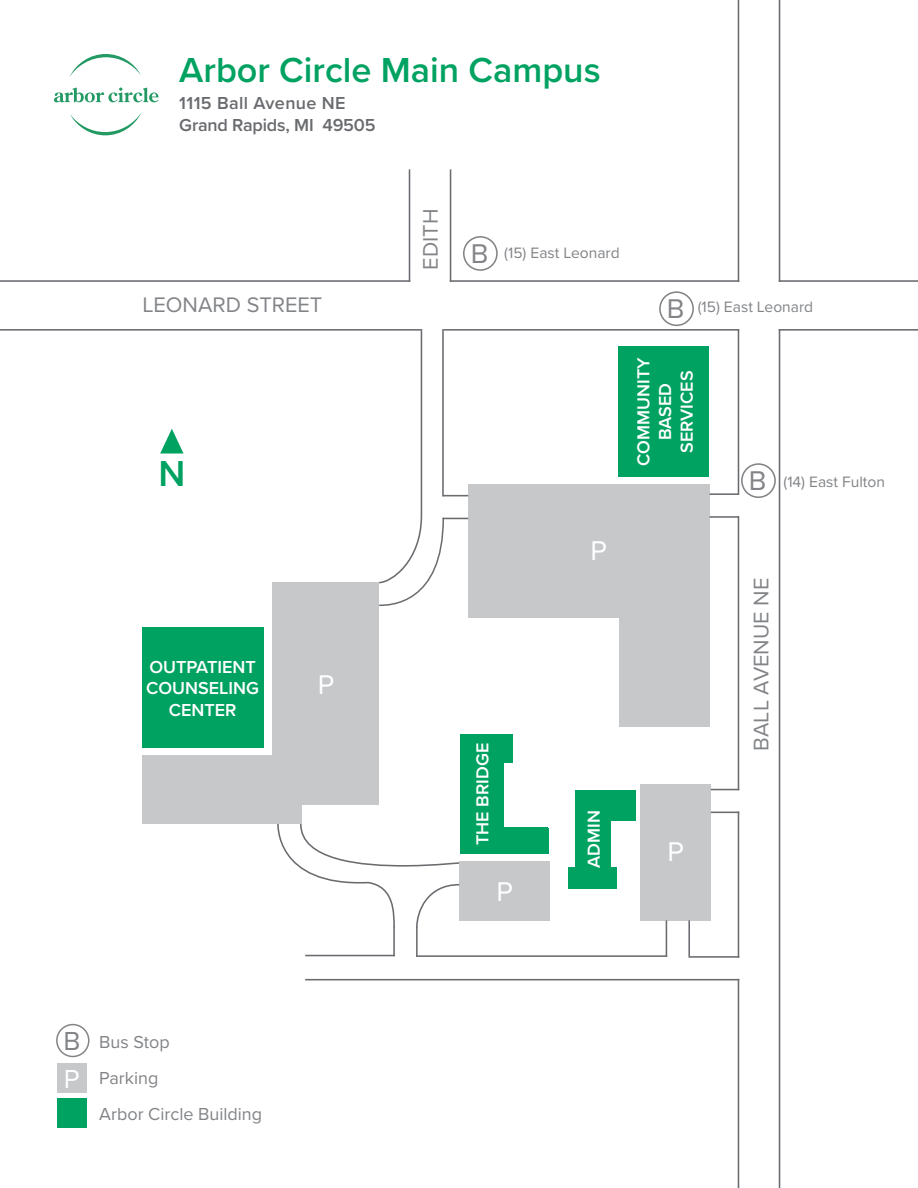
<style>
.page{position:relative;width:918px;height:1188px;background:#fff}
.page>*{position:absolute;margin:0;border:0;box-sizing:border-box;transform-origin:0 0}
.t1{font:600 37.5px "Proxima Nova";color:#00a261}
.t2{font:600 36px "Proxima Nova";color:#00a261}
.t3{font:28.05px "Proxima Nova";color:#fff}
.t4{font:28.05px "Proxima Nova";color:#828487}
.t5{font:27px "Proxima Nova";color:#828487}
.t6{font:27px "Proxima Nova";color:#fff}
.t7{font:21.9px "Proxima Nova";color:#828487}
.t8{font:600 18px/21.6px "Proxima Nova";color:#fff;text-align:center}
.t9{font:18px "Proxima Nova";color:#828487}
.t10{font:600 18px "Proxima Nova";letter-spacing:-.01em;color:#696b6f}
.t11{font:600 18px "Proxima Nova";letter-spacing:.02em;color:#696b6f}
.t12{font:15.6px "Proxima Nova";color:#828487}
</style>
<div class="page">
<div style="left:56px;top:1024px;width:34px;height:33px;border:2px solid #828487;border-radius:50%"></div>
<div style="left:57px;top:1064px;width:30px;height:29px;background:#c7c8ca"></div>
<div style="left:57px;top:1098px;width:30px;height:30px;background:#00a261"></div>
<div style="left:142px;top:627px;width:122px;height:121px;background:#00a261"></div>
<div style="left:489px;top:734px;width:24px;height:28px;background:#00a261"></div>
<div style="left:460px;top:734px;width:43px;height:120px;background:#00a261"></div>
<div style="left:492px;top:828px;width:56px;height:19px;background:#00a261"></div>
<div style="left:460px;top:829px;width:88px;height:25px;background:#00a261"></div>
<div style="left:575px;top:790px;width:35px;height:98px;background:#00a261"></div>
<div style="left:569px;top:867px;width:39px;height:21px;background:#00a261"></div>
<div style="left:598px;top:790px;width:38px;height:30px;background:#00a261"></div>
<div style="left:593px;top:867px;width:24px;height:21px;background:#00a261"></div>
<div style="left:619px;top:347px;width:90px;height:130px;background:#00a261"></div>
<div style="left:463px;top:236px;width:35px;height:35px;border:2px solid #828487;border-radius:50%"></div>
<div style="left:659px;top:291px;width:35px;height:35px;border:2px solid #828487;border-radius:50%"></div>
<div style="left:741px;top:463px;width:35px;height:35px;border:2px solid #828487;border-radius:50%"></div>
<div style="left:640px;top:784px;width:71px;height:136px;background:#c7c8ca"></div>
<div style="left:459px;top:861px;width:91px;height:60px;background:#c7c8ca"></div>
<div style="left:273px;top:582px;width:106px;height:222px;background:#c7c8ca"></div>
<div style="left:142px;top:756px;width:159px;height:68px;background:#c7c8ca"></div>
<div style="left:468px;top:484px;width:242px;height:134px;background:#c7c8ca"></div>
<svg style="left:160px;top:429px;width:24px;height:25px"></svg>
<div style="left:619px;top:617px;width:91px;height:109px;background:#c7c8ca"></div>
<svg style="left:277px;top:821px;width:183px;height:106px"></svg>
<svg style="left:70px;top:113px;width:71px;height:22px"></svg>
<svg style="left:69px;top:54px;width:72px;height:23px"></svg>
<svg style="left:54px;top:88px;width:105px;height:14px"></svg>
<hr style="left:416px;top:927px;width:2px;height:29px;background:#696b6f">
<hr style="left:393px;top:927px;width:2px;height:29px;background:#696b6f">
<hr style="left:688px;top:920px;width:2px;height:36px;background:#696b6f">
<hr style="left:666px;top:920px;width:1px;height:36px;background:#696b6f">
<hr style="left:416px;top:955px;width:251px;height:2px;background:#696b6f">
<svg style="left:711px;top:789px;width:27px;height:1px"></svg>
<svg style="left:711px;top:812px;width:27px;height:1px"></svg>
<hr style="left:710px;top:493px;width:29px;height:2px;background:#696b6f">
<hr style="left:710px;top:516px;width:29px;height:2px;background:#696b6f">
<svg style="left:444px;top:495px;width:24px;height:1px"></svg>
<svg style="left:379px;top:515px;width:89px;height:92px"></svg>
<hr style="left:442px;top:329px;width:2px;height:167px;background:#696b6f">
<hr style="left:421px;top:330px;width:1px;height:187px;background:#696b6f">
<hr style="left:688px;top:956px;width:51px;height:2px;background:#696b6f">
<hr style="left:305px;top:979px;width:434px;height:1px;background:#696b6f">
<hr style="left:305px;top:955px;width:90px;height:1px;background:#696b6f">
<hr style="left:0;top:280px;width:410px;height:2px;background:#696b6f">
<hr style="left:450px;top:280px;width:289px;height:2px;background:#696b6f">
<hr style="left:779px;top:280px;width:139px;height:2px;background:#696b6f">
<hr style="left:0;top:329px;width:422px;height:2px;background:#696b6f">
<hr style="left:444px;top:329px;width:295px;height:2px;background:#696b6f">
<hr style="left:779px;top:329px;width:139px;height:2px;background:#696b6f">
<hr style="left:779px;top:0;width:1px;height:282px;background:#696b6f">
<hr style="left:738px;top:0;width:1px;height:282px;background:#696b6f">
<hr style="left:779px;top:329px;width:1px;height:859px;background:#696b6f">
<hr style="left:738px;top:329px;width:1px;height:166px;background:#696b6f">
<hr style="left:738px;top:516px;width:1px;height:274px;background:#696b6f">
<hr style="left:738px;top:812px;width:1px;height:146px;background:#696b6f">
<hr style="left:738px;top:979px;width:1px;height:209px;background:#696b6f">
<hr style="left:450px;top:169px;width:1px;height:113px;background:#696b6f">
<hr style="left:409px;top:169px;width:1px;height:113px;background:#696b6f">
<p class="t2" style="left:179px;top:44px;width:423px">Arbor Circle Main Campus</p>
<p class="t11" style="left:179px;top:90px;width:168px">1115 Ball Avenue NE</p>
<p class="t10" style="left:179px;top:112px;width:198px">Grand Rapids, MI 49505</p>
<p class="t7" style="left:142px;top:289px;width:182px">LEONARD STREET</p>
<p class="t1" style="left:159px;top:446px;width:28px">N</p>
<p class="t8" style="left:146px;top:655px;width:114px">OUTPATIENT<br>COUNSELING<br>CENTER</p>
<p class="t3" style="left:318px;top:663px;width:18px">P</p>
<p class="t7" style="left:414px;top:270px;width:62px;rotate:-90deg">EDITH</p>
<p class="t4" style="left:471px;top:233px;width:19px">B</p>
<p class="t12" style="left:504px;top:241px;width:117px">(15) East Leonard</p>
<p class="t4" style="left:667px;top:288px;width:19px">B</p>
<p class="t12" style="left:698px;top:295px;width:117px">(15) East Leonard</p>
<p class="t8" style="left:632px;top:466px;width:110px;rotate:-90deg">COMMUNITY<br>BASED</p>
<p class="t8" style="left:676px;top:453px;width:84px;rotate:-90deg">SERVICES</p>
<p class="t4" style="left:749px;top:460px;width:19px">B</p>
<p class="t12" style="left:783px;top:470px;width:103px">(14) East Fulton</p>
<p class="t8" style="left:471px;top:845px;width:104px;rotate:-90deg">THE BRIDGE</p>
<p class="t3" style="left:496px;top:871px;width:18px">P</p>
<p class="t3" style="left:590px;top:530px;width:18px">P</p>
<p class="t8" style="left:583px;top:868px;width:59px;rotate:-90deg">ADMIN</p>
<p class="t3" style="left:667px;top:831px;width:18px">P</p>
<p class="t7" style="left:745px;top:751px;width:174px;rotate:-90deg">BALL AVENUE NE</p>
<p class="t5" style="left:64px;top:1021px;width:18px">B</p>
<p class="t6" style="left:64px;top:1059px;width:17px">P</p>
<p class="t9" style="left:99px;top:1028px;width:72px">Bus Stop</p>
<p class="t9" style="left:99px;top:1064px;width:61px">Parking</p>
<p class="t9" style="left:99px;top:1100px;width:164px">Arbor Circle Building</p>
</div>
